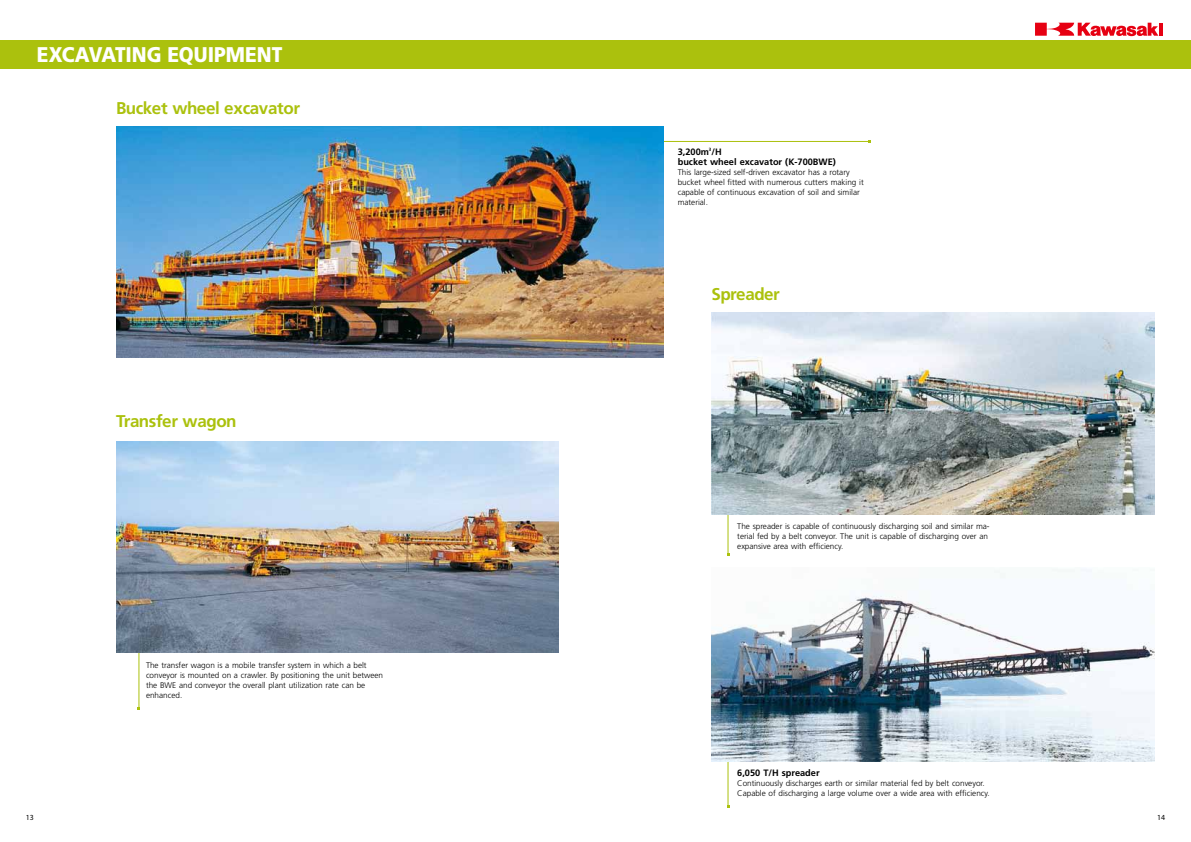
<style>
.page{position:relative;width:1191px;height:842px;background:#fff}
.page>*{position:absolute;margin:0;border:0;box-sizing:border-box;transform-origin:0 0}
.t1{font:900 21.3px "Frutiger";letter-spacing:-.005em;color:#fff;scale:.9 1}
.t2{font:700 17px "Frutiger";letter-spacing:-.025em;color:#abc10d}
.t3{font:700 9.2px/9.9px "Frutiger";color:#000}
.t4{font:300 8.1px/9.9px "Frutiger";color:#000}
.t5{font:7.8px "Myriad Pro";color:#000}
</style>
<div class="page">
<hr style="left:727px;top:687px;width:1px;height:120px;background:#abc10d">
<hr style="left:727px;top:435px;width:1px;height:120px;background:#abc10d">
<img style="left:711px;top:569px;width:443px;height:193px">
<div style="left:0;top:40px;width:1191px;height:29px;background:#abc10d"></div>
<svg style="left:1035px;top:23px;width:127px;height:13px"></svg>
<hr style="left:537px;top:141px;width:332px;height:1px;background:#abc10d">
<img style="left:116px;top:127px;width:547px;height:231px">
<hr style="left:139px;top:589px;width:1px;height:120px;background:#abc10d">
<img style="left:116px;top:441px;width:442px;height:211px">
<img style="left:711px;top:313px;width:443px;height:202px">
<h1 class="t1" style="left:37px;top:42px;width:274px">EXCAVATING EQUIPMENT</h1>
<h2 class="t2" style="left:116px;top:98px;width:186px">Bucket wheel excavator</h2>
<h2 class="t2" style="left:116px;top:411px;width:122px">Transfer wagon</h2>
<p class="t4" style="left:146px;top:660px;width:239px">The transfer wagon is a mobile transfer system in which a belt conveyor is mounted on a crawler. By positioning the unit between the BWE and conveyor the overall plant utilization rate can be enhanced.</p>
<p class="t3" style="left:677px;top:147px;width:160px">3,200m<sup>3</sup>/H<br>bucket wheel excavator (K-700BWE)</p>
<p class="t4" style="left:677px;top:167px;width:187px">This large-sized self-driven excavator has a rotary bucket wheel fitted with numerous cutters making it capable of continuous excavation of soil and similar material.</p>
<h2 class="t2" style="left:711px;top:284px;width:70px">Spreader</h2>
<p class="t4" style="left:737px;top:522px;width:254px">The spreader is capable of continuously discharging soil and similar ma&shy;terial fed by a belt conveyor. The unit is capable of discharging over an expansive area with efficiency.</p>
<p class="t3" style="left:737px;top:768px;width:84px">6,050 T/H spreader</p>
<p class="t4" style="left:737px;top:778px;width:254px">Continuously discharges earth or similar material fed by belt conveyor.<br>Capable of discharging a large volume over a wide area with efficiency.</p>
<p class="t5" style="left:26px;top:813px;width:9px">13</p>
<p class="t5" style="left:1157px;top:813px;width:9px">14</p>
</div>
